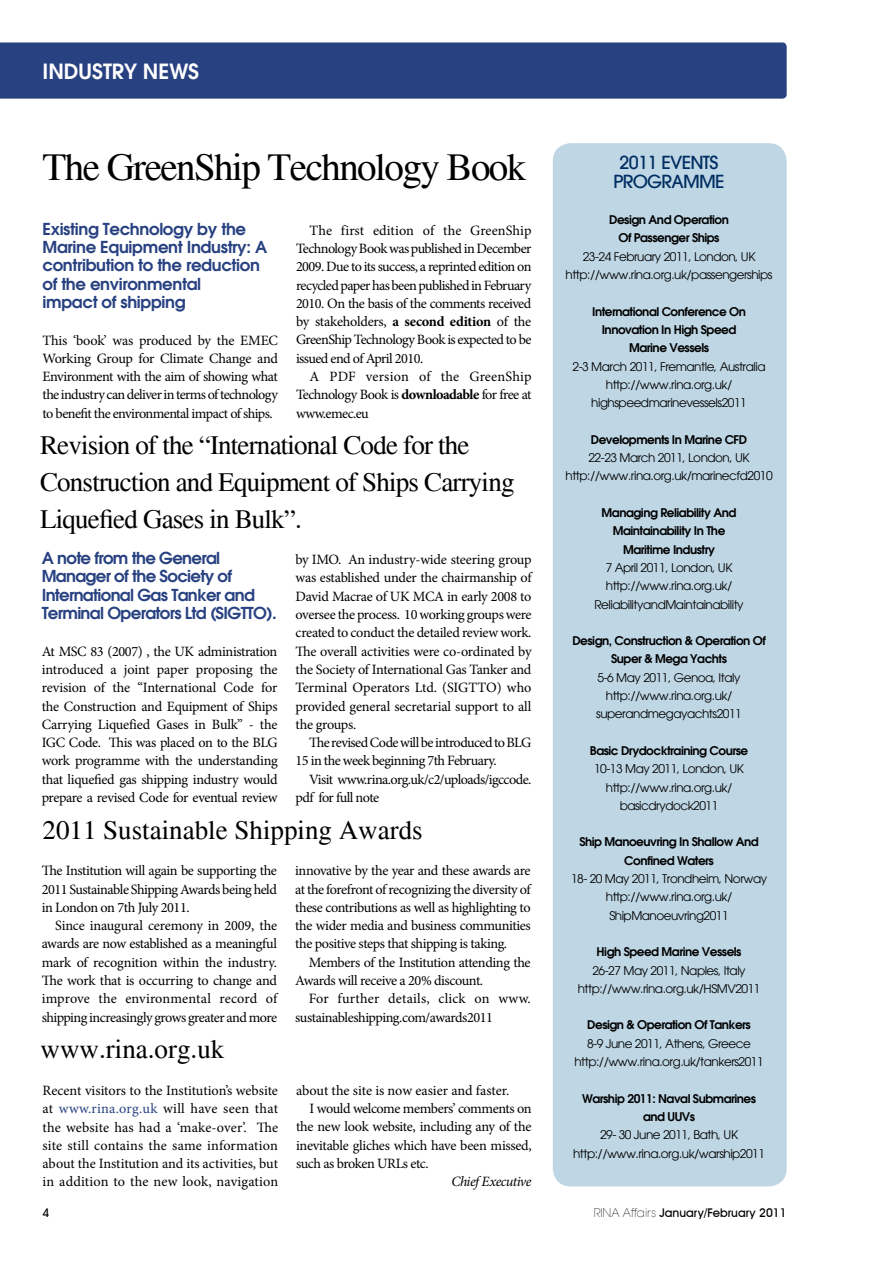
<style>
.page{position:relative;width:893px;height:1263px;background:#fff}
.page>*{position:absolute;margin:0;border:0;box-sizing:border-box;transform-origin:0 0}
.t1{font:39px "Times";letter-spacing:-.04em;color:#000}
.t2{font:27px/36.6px "Times";letter-spacing:-.03em;color:#000}
.t3{font:27px "Times";color:#000}
.t4{font:600 21px "Avant Garde";color:#fff}
.t5{font:500 18px/18.3px "Avant Garde LT";letter-spacing:-.04em;color:#002d62;text-align:center}
.t6{font:600 16.5px/18.3px "Avant Garde";letter-spacing:-.02em;color:#284181}
.t7{font:600 16.5px/18.3px "Avant Garde";letter-spacing:-.04em;color:#284181}
.t8{font:14.25px/18.3px "Minion Pro";letter-spacing:-.03em;color:#000;text-align:justify}
.t9{font:14.25px "Minion Pro";letter-spacing:-.005em;color:#000}
.t10{font:italic 14.25px "Minion Pro";letter-spacing:-.035em;color:#000}
.t11{font:12px/18.3px "Avant Garde";letter-spacing:-.04em;color:#000;text-align:center}
.t12{font:600 12px/18.3px "Avant Garde";letter-spacing:-.04em;color:#000;text-align:center}
.t13{font:500 12px "Avant Garde IT Cby BT";color:#000}
.s1{font-weight:700}
.s2{color:#284181}
.s3{font-family:"Avant Garde LT";font-weight:200}
</style>
<div class="page">
<div style="left:0;top:42px;width:787px;height:57px;background:#284181"></div>
<div style="left:553px;top:143px;width:234px;height:1043px;background:#bfd7e5;border-radius:18px"></div>
<h3 class="t4" style="left:43px;top:57px;width:13px">industr</h3>
<h3 class="t4" style="left:124px;top:57px;width:34px">y news</h3>
<h1 class="t1" style="left:43px;top:145px;width:485px">The GreenShip Technology Book</h1>
<p class="t6" style="left:43px;top:219px;width:226px">Existing Technology by the<br>Marine Equipment Industry: A contribution to the reduction of the environmental<br>impact of shipping</p>
<p class="t8" style="left:43px;top:331px;width:237px">This ‘book’ was produced by the EMEC Working Group for Climate Change and Environment with the aim of showing what the industry can deliver in terms of technology to benefit the environmental impact of ships.</p>
<p class="t8" style="left:296px;top:221px;width:237px;text-indent:13px">The first edition of the GreenShip Technology Book was published in December 2009. Due to its success, a reprinted edition on recycled paper has been published in February 2010. On the basis of the comments received by stakeholders, <span class="s1">a second edition</span> of the GreenShip Technology Book is expected to be issued end of April 2010.</p>
<p class="t8" style="left:296px;top:367px;width:237px;text-indent:13px">A PDF version of the GreenShip Technology Book is <span class="s1">downloadable</span> for free at www.emec.eu</p>
<h2 class="t2" style="left:40px;top:427px;width:476px">Revision of the “International Code for the<br>Construction and Equipment of Ships Carrying<br>Liquefied Gases in Bulk”.</h2>
<p class="t7" style="left:42px;top:549px;width:236px">A note from the General<br>Manager of the Society of<br>International Gas Tanker and<br>Terminal Operators Ltd (SIGTTO).</p>
<p class="t8" style="left:42px;top:642px;width:238px">At MSC 83 (2007) , the UK administration introduced a joint paper proposing the revision of the “International Code for the Construction and Equipment of Ships Carrying Liquefied Gases in Bulk” - the IGC Code. This was placed on to the BLG work programme with the understanding that liquefied gas shipping industry would prepare a revised Code for eventual review</p>
<p class="t8" style="left:296px;top:550px;width:238px">by IMO. An industry-wide steering group was established under the chairmanship of David Macrae of UK MCA in early 2008 to oversee the process. 10 working groups were created to conduct the detailed review work.<br>The overall activities were co-ordinated by the Society of International Gas Tanker and Terminal Operators Ltd. (SIGTTO) who provided general secretarial support to all the groups.</p>
<p class="t8" style="left:296px;top:733px;width:237px;text-indent:13px">The revised Code will be introduced to BLG<br>15 in the week beginning 7th February.</p>
<p class="t8" style="left:296px;top:770px;width:237px;text-indent:13px">Visit www.rina.org.uk/c2/uploads/igccode. pdf for full note</p>
<h2 class="t3" style="left:43px;top:814px;width:382px">2011 Sustainable Shipping Awards</h2>
<p class="t8" style="left:42px;top:862px;width:237px">The Institution will again be supporting the 2011 Sustainable Shipping Awards being held in London on 7th July 2011.</p>
<p class="t8" style="left:42px;top:916px;width:237px;text-indent:13px">Since inaugural ceremony in 2009, the awards are now established as a meaningful mark of recognition within the industry.<br>The work that is occurring to change and improve the environmental record of shipping increasingly grows greater and more</p>
<h2 class="t3" style="left:41px;top:1034px;width:185px">www.rina.org.uk</h2>
<p class="t8" style="left:295px;top:862px;width:237px">innovative by the year and these awards are at the forefront of recognizing the diversity of these contributions as well as highlighting to the wider media and business communities the positive steps that shipping is taking.</p>
<p class="t8" style="left:295px;top:953px;width:237px;text-indent:13px">Members of the Institution attending the<br>Awards will receive a 20% discount.</p>
<p class="t8" style="left:295px;top:990px;width:237px;text-indent:13px">For further details, click on www. sustainableshipping.com/awards2011</p>
<p class="t8" style="left:43px;top:1081px;width:237px">Recent visitors to the Institution’s website at <span class="s2">www.rina.org.uk</span> will have seen that the website has had a ‘make-over’. The site still contains the same information about the Institution and its activities, but in addition to the new look, navigation</p>
<p class="t9" style="left:296px;top:1081px;width:215px">about the site is now easier and faster.</p>
<p class="t8" style="left:310px;top:1099px;width:223px">I would welcome members’ comments on</p>
<p class="t8" style="left:296px;top:1118px;width:237px">the new look website, including any of the</p>
<p class="t8" style="left:296px;top:1136px;width:237px">inevitable gliches which have been missed,</p>
<p class="t8" style="left:296px;top:1154px;width:134px">such as broken URLs etc.</p>
<p class="t10" style="left:451px;top:1172px;width:82px">Chief Executive</p>
<p class="t5" style="left:613px;top:154px;width:84px">2011 EVENTS<br>PROGRAMME</p>
<p class="t12" style="left:609px;top:210px;width:121px">Design And Operation<br>Of Passenger Ships</p>
<p class="t11" style="left:566px;top:247px;width:208px">23-24 February 2011, London, UK http://www.rina.org.uk/passengerships</p>
<p class="t12" style="left:592px;top:302px;width:155px">International Conference On<br>Innovation In High Speed<br>Marine Vessels</p>
<p class="t11" style="left:573px;top:357px;width:194px">2-3 March 2011, Fremantle, Australia http://www.rina.org.uk/ highspeedmarinevessels2011</p>
<p class="t12" style="left:591px;top:430px;width:158px">Developments In Marine CFD</p>
<p class="t11" style="left:566px;top:449px;width:209px">22-23 March 2011, London, UK http://www.rina.org.uk/marinecfd2010</p>
<p class="t12" style="left:602px;top:503px;width:136px">Managing Reliability And<br>Maintainability In The<br>Maritime Industry</p>
<p class="t11" style="left:594px;top:558px;width:151px">7 April 2011, London, UK http://www.rina.org.uk/<br>ReliabilityandMaintainability</p>
<p class="t12" style="left:572px;top:631px;width:195px">Design, Construction &amp; Operation Of<br>Super &amp; Mega Yachts</p>
<p class="t11" style="left:596px;top:668px;width:147px">5-6 May 2011, Genoa, Italy http://www.rina.org.uk/ superandmegayachts2011</p>
<p class="t12" style="left:590px;top:741px;width:160px">Basic Drydocktraining Course</p>
<p class="t11" style="left:594px;top:760px;width:151px">10-13 May 2011, London, UK http://www.rina.org.uk/ basicdrydock2011</p>
<p class="t12" style="left:579px;top:833px;width:181px">Ship Manoeuvring In Shallow And<br>Confined Waters</p>
<p class="t11" style="left:571px;top:870px;width:198px">18- 20 May 2011, Trondheim, Norway http://www.rina.org.uk/<br>ShipManoeuvring2011</p>
<p class="t12" style="left:597px;top:942px;width:146px">High Speed Marine Vessels</p>
<p class="t11" style="left:578px;top:961px;width:184px">26-27 May 2011, Naples, Italy http://www.rina.org.uk/HSMV2011</p>
<p class="t12" style="left:587px;top:1016px;width:165px">Design &amp; Operation Of Tankers</p>
<p class="t11" style="left:574px;top:1034px;width:191px">8-9 June 2011, Athens, Greece http://www.rina.org.uk/tankers2011</p>
<p class="t12" style="left:582px;top:1089px;width:175px">Warship 2011: Naval Submarines and UUVs</p>
<p class="t11" style="left:573px;top:1126px;width:194px">29- 30 June 2011, Bath, UK http://www.rina.org.uk/warship2011</p>
<p class="t13" style="left:43px;top:1205px;width:8px">4</p>
<p class="t13" style="left:594px;top:1205px;width:194px"><span class="s3">Rina Affairs</span> January/February 2011</p>
</div>
